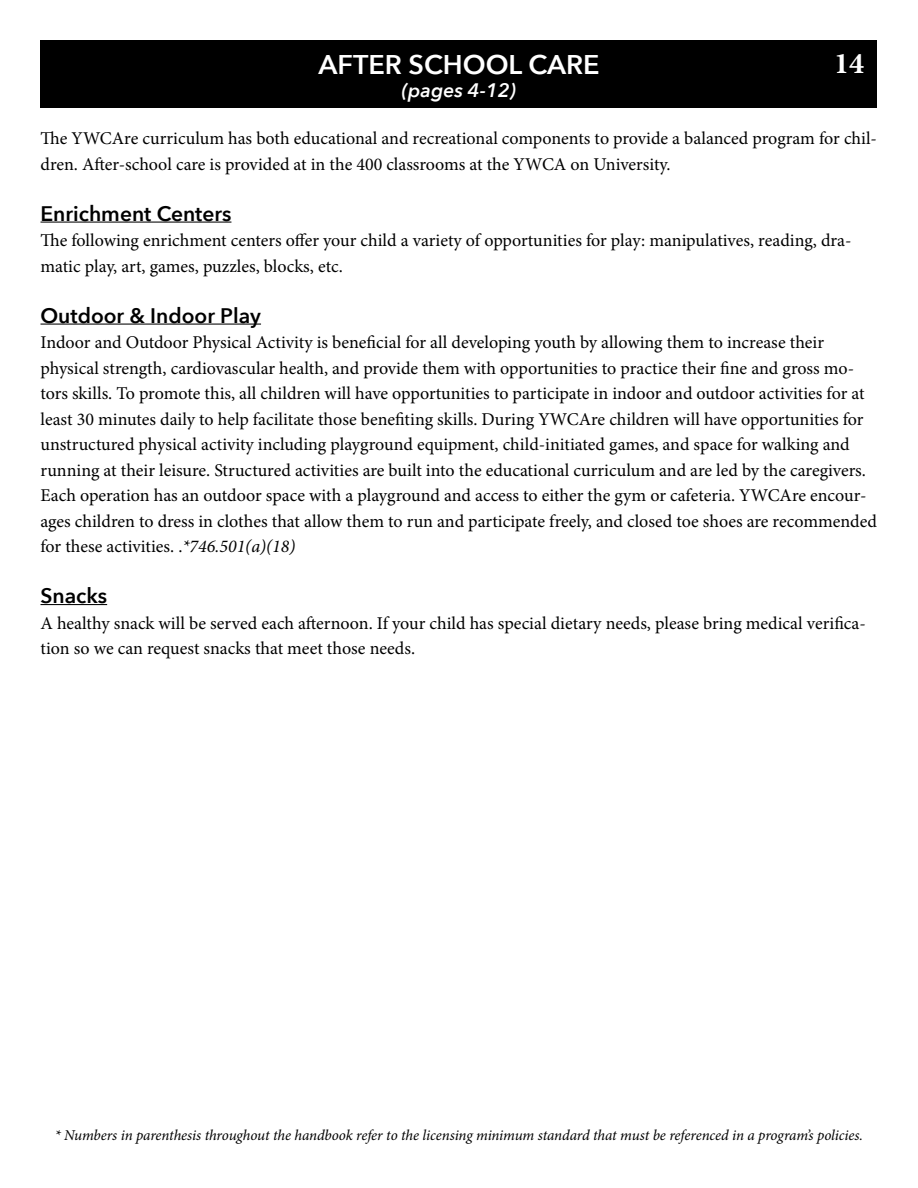
<style>
.page{position:relative;width:918px;height:1188px;background:#fff}
.page>*{position:absolute;margin:0;border:0;box-sizing:border-box;transform-origin:0 0}
.t1{font:700 30px "Minion Pro";color:#fff}
.t2{font:600 27px "Avenir Next";color:#fff}
.t3{font:600 21px "Avenir Next";color:#000}
.t4{font:italic 600 19.5px "Avenir Next";color:#fff}
.t5{font:18px/25.5px "Minion Pro";color:#000}
.t6{font:italic 15px "Minion Pro";letter-spacing:-.01em;color:#000}
.s1{font-style:italic}
</style>
<div class="page">
<div style="left:40px;top:40px;width:837px;height:68px;background:#000"></div>
<hr style="left:40px;top:222px;width:191px;height:1px;background:#000">
<hr style="left:40px;top:324px;width:221px;height:1px;background:#000">
<hr style="left:40px;top:604px;width:67px;height:1px;background:#000">
<h1 class="t1" style="left:834px;top:42px;width:31px">14</h1>
<h2 class="t2" style="left:318px;top:41px;width:283px">AFTER SCHOOL CARE</h2>
<p class="t4" style="left:402px;top:73px;width:116px">(pages 4-12)</p>
<p class="t5" style="left:40px;top:126px;width:838px">The YWCAre curriculum has both educational and recreational components to provide a balanced program for chil&shy;dren. After-school care is provided at in the 400 classrooms at the YWCA on University.</p>
<p class="t3" style="left:40px;top:195px;width:192px">Enrichment Centers</p>
<p class="t5" style="left:40px;top:228px;width:813px">The following enrichment centers offer your child a variety of opportunities for play: manipulatives, reading, dra&shy;matic play, art, games, puzzles, blocks, etc.</p>
<p class="t3" style="left:40px;top:297px;width:222px">Outdoor &amp; Indoor Play</p>
<p class="t5" style="left:40px;top:330px;width:838px">Indoor and Outdoor Physical Activity is beneficial for all developing youth by allowing them to increase their physical strength, cardiovascular health, and provide them with opportunities to practice their fine and gross mo&shy;tors skills. To promote this, all children will have opportunities to participate in indoor and outdoor activities for at least 30 minutes daily to help facilitate those benefiting skills. During YWCAre children will have opportunities for unstructured physical activity including playground equipment, child-initiated games, and space for walking and running at their leisure. Structured activities are built into the educational curriculum and are led by the caregivers.<br>Each operation has an outdoor space with a playground and access to either the gym or cafeteria. YWCAre encour&shy;ages children to dress in clothes that allow them to run and participate freely, and closed toe shoes are recommended for these activities. .<span class="s1">*746.501(a)(18)</span></p>
<p class="t3" style="left:40px;top:578px;width:68px">Snacks</p>
<p class="t5" style="left:40px;top:610px;width:827px">A healthy snack will be served each afternoon. If your child has special dietary needs, please bring medical verifica&shy;tion so we can request snacks that meet those needs.</p>
<p class="t6" style="left:55px;top:1125px;width:810px">* Numbers in parenthesis throughout the handbook refer to the licensing minimum standard that must be referenced in a program’s policies.</p>
</div>
